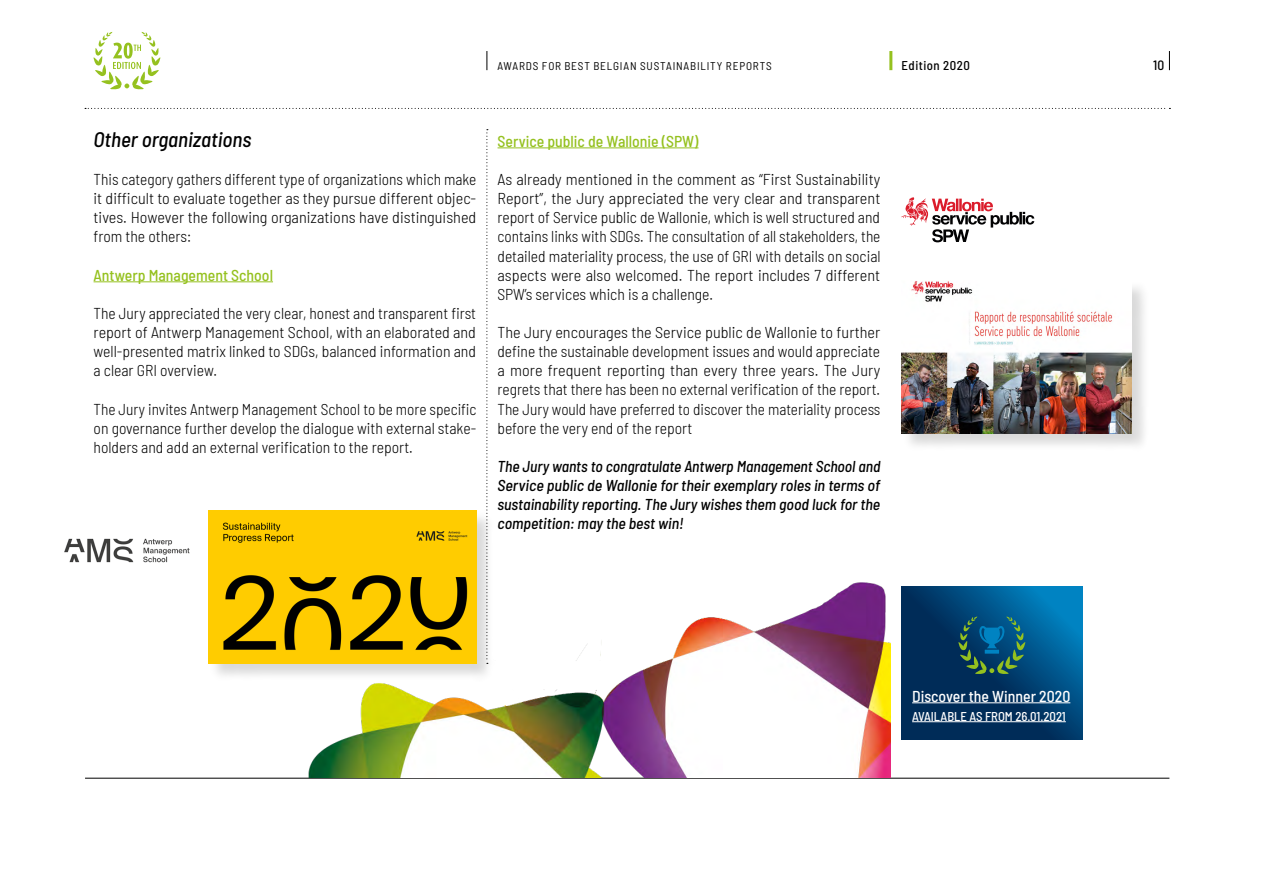
<style>
.page{position:relative;width:1263px;height:893px;background:#fff}
.page>*{position:absolute;margin:0;border:0;box-sizing:border-box;transform-origin:0 0}
.t1{font:italic 500 semi-condensed 21px "Barlow";color:#000}
.t2{font:300 semi-condensed 15.75px/19.2px "Barlow";color:#000;text-align:justify}
.t3{font:italic 500 semi-condensed 15.75px/19.2px "Barlow";color:#000;text-align:justify}
.t4{font:500 semi-condensed 15.75px "Barlow";color:#95c11f}
.t5{font:500 semi-condensed 15.75px "Barlow";color:#fff}
.t6{font:500 semi-condensed 13.5px "Barlow";color:#000}
.t7{font:500 semi-condensed 12.75px "Barlow";color:#fff}
.t8{font:500 semi-condensed 12.75px "Barlow";letter-spacing:.04em;color:#000}
.t9{font:semi-condensed 11.25px "Barlow";letter-spacing:.075em;color:#000}
</style>
<div class="page">
<svg style="left:85px;top:108px;width:1085px;height:1px"></svg>
<hr style="left:889px;top:51px;width:3px;height:19px;background:#95c11f">
<svg style="left:487px;top:51px;width:1px;height:19px"></svg>
<hr style="left:85px;top:778px;width:1084px;height:1px;background:#000">
<svg style="left:1169px;top:51px;width:1px;height:19px"></svg>
<svg style="left:93px;top:32px;width:67px;height:58px"></svg>
<img style="left:308px;top:582px;width:583px;height:195px">
<svg style="left:486px;top:129px;width:2px;height:381px"></svg>
<div style="left:208px;top:510px;width:286px;height:172px;background:#000;opacity:.15"></div>
<img style="left:208px;top:510px;width:268px;height:153px">
<div style="left:901px;top:280px;width:248px;height:172px;background:#000;opacity:.15"></div>
<img style="left:901px;top:281px;width:230px;height:153px">
<img style="left:64px;top:538px;width:126px;height:25px">
<hr style="left:94px;top:281px;width:179px;height:1px;background:#95c11f">
<hr style="left:497px;top:147px;width:201px;height:1px;background:#95c11f">
<svg style="left:901px;top:587px;width:181px;height:153px;background:#004374"></svg>
<hr style="left:912px;top:702px;width:158px;height:1px;background:#fff">
<hr style="left:912px;top:721px;width:154px;height:1px;background:#fff">
<svg style="left:958px;top:616px;width:67px;height:58px;background:#165a6d"></svg>
<svg style="left:901px;top:197px;width:133px;height:45px"></svg>
<p class="t9" style="left:497px;top:58px;width:276px">AWARDS FOR BEST BELGIAN SUSTAINABILITY REPORTS</p>
<p class="t8" style="left:901px;top:56px;width:70px">Edition 2020</p>
<p class="t6" style="left:1153px;top:56px;width:13px">10</p>
<h1 class="t1" style="left:94px;top:124px;width:159px">Other organizations</h1>
<p class="t2" style="left:94px;top:169px;width:384px">This category gathers different type of organizations which make it difficult to evaluate together as they pursue different objec&shy;tives. However the following organizations have distinguished from the others:</p>
<p class="t4" style="left:94px;top:264px;width:181px">Antwerp Management School</p>
<p class="t2" style="left:94px;top:302px;width:384px">The Jury appreciated the very clear, honest and transparent first report of Antwerp Management School, with an elaborated and well-presented matrix linked to SDGs, balanced information and a clear GRI overview.</p>
<p class="t2" style="left:94px;top:398px;width:384px">The Jury invites Antwerp Management School to be more specific on governance further develop the dialogue with external stake&shy;holders and add an external verification to the report.</p>
<p class="t4" style="left:497px;top:130px;width:202px">Service public de Wallonie (SPW)</p>
<p class="t2" style="left:497px;top:169px;width:385px">As already mentioned in the comment as “First Sustainability Report”, the Jury appreciated the very clear and transparent report of Service public de Wallonie, which is well structured and contains links with SDGs. The consultation of all stakeholders, the detailed materiality process, the use of GRI with details on social aspects were also welcomed. The report includes 7 different SPW’s services which is a challenge.</p>
<p class="t2" style="left:497px;top:322px;width:384px">The Jury encourages the Service public de Wallonie to further define the sustainable development issues and would appreciate a more frequent reporting than every three years. The Jury regrets that there has been no external verification of the report.<br>The Jury would have preferred to discover the materiality process before the very end of the report</p>
<p class="t3" style="left:497px;top:456px;width:384px">The Jury wants to congratulate Antwerp Management School and Service public de Wallonie for their exemplary roles in terms of sustainability reporting. The Jury wishes them good luck for the competition: may the best win!</p>
<p class="t5" style="left:912px;top:685px;width:160px">Discover the Winner 2020</p>
<p class="t7" style="left:912px;top:707px;width:155px">AVAILABLE AS FROM 26.01.2021</p>
</div>
